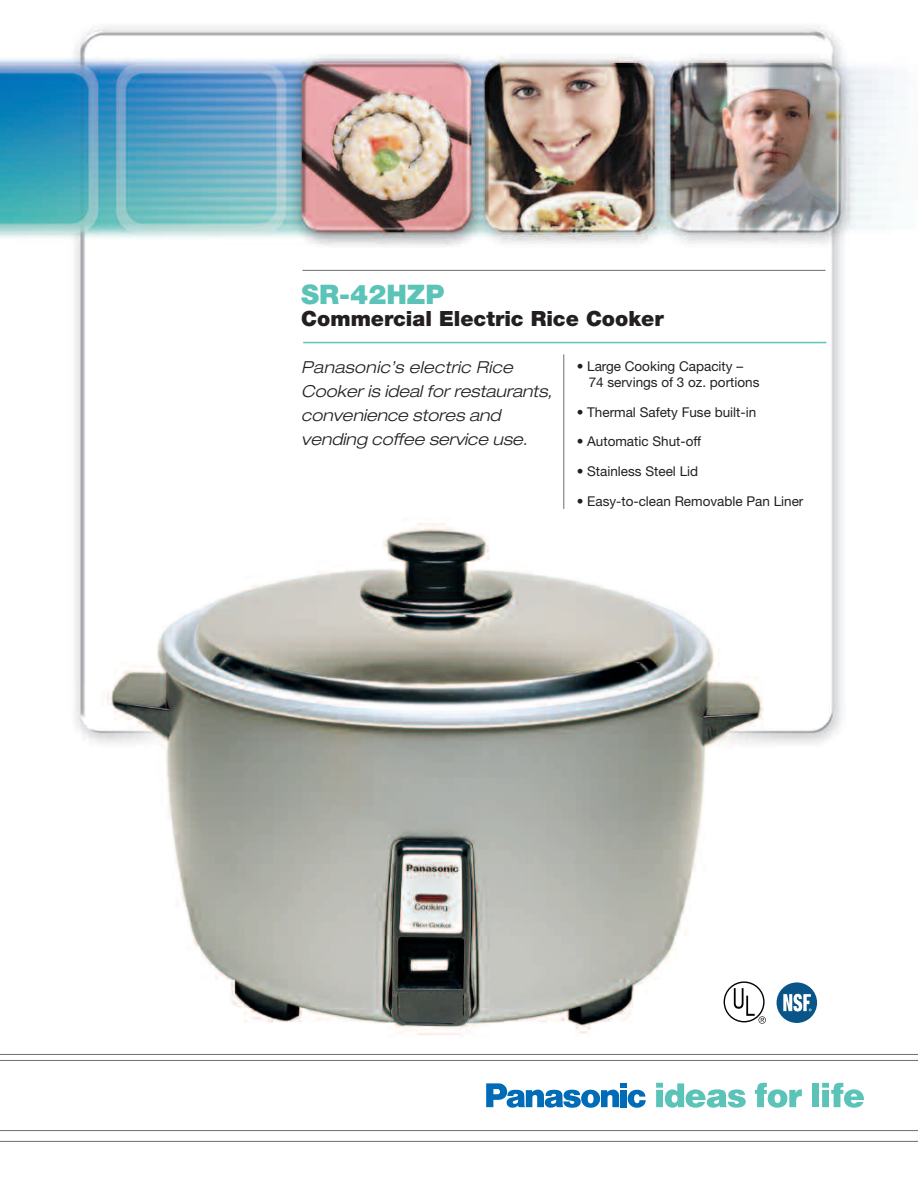
<style>
.page{position:relative;width:918px;height:1188px;background:#fff}
.page>*{position:absolute;margin:0;border:0;box-sizing:border-box;transform-origin:0 0}
.t1{font:900 27px "Helvetica Neue";color:#5bc3b7}
.t2{font:900 21px "Helvetica Neue";color:#231f20}
.t3{font:italic 300 expanded 16.5px/24px "Helvetica Neue";color:#231f20}
.t4{font:13.5px/16.2px "Helvetica Neue";color:#231f20}
</style>
<div class="page">
<img style="left:0;top:26px;width:918px;height:1115px">
<hr style="left:303px;top:342px;width:523px;height:1px;background:#5bc3b7">
<hr style="left:563px;top:354px;width:1px;height:155px;background:#6c6d70">
<hr style="left:302px;top:270px;width:524px;height:1px;background:#6c6d70">
<svg style="left:486px;top:1083px;width:160px;height:25px"></svg>
<svg style="left:656px;top:1083px;width:90px;height:25px"></svg>
<svg style="left:755px;top:1083px;width:47px;height:25px"></svg>
<div style="left:812px;top:1083px;width:7px;height:24px;background:#5bc3b7"></div>
<svg style="left:822px;top:1083px;width:42px;height:25px"></svg>
<hr style="left:0;top:1054px;width:918px;height:1px;background:#6c6d70">
<hr style="left:0;top:1060px;width:918px;height:1px;background:#6c6d70">
<hr style="left:0;top:1130px;width:918px;height:1px;background:#6c6d70">
<hr style="left:0;top:1141px;width:918px;height:1px;background:#6c6d70">
<div style="left:777px;top:982px;width:40px;height:41px;background:#0a5588;border-radius:50%"></div>
<svg style="left:783px;top:994px;width:29px;height:17px"></svg>
<div style="left:724px;top:981px;width:41px;height:41px;border:1px solid #000;border-radius:50%"></div>
<svg style="left:734px;top:988px;width:32px;height:36px"></svg>
<h1 class="t1" style="left:301px;top:284px;width:145px">SR-42HZP</h1>
<h2 class="t2" style="left:301px;top:311px;width:364px">Commercial Electric Rice Cooker</h2>
<p class="t3" style="left:301px;top:357px;width:252px">Panasonic’s electric Rice<br>Cooker is ideal for restaurants, convenience stores and vending coffee service use.</p>
<p class="t4" style="left:589px;top:359px;width:172px;text-indent:-12px">• Large Cooking Capacity –<br>74 servings of 3 oz. portions</p>
<p class="t4" style="left:577px;top:405px;width:181px">• Thermal Safety Fuse built-in</p>
<p class="t4" style="left:577px;top:435px;width:126px">• Automatic Shut-off</p>
<p class="t4" style="left:577px;top:464px;width:123px">• Stainless Steel Lid</p>
<p class="t4" style="left:577px;top:494px;width:228px">• Easy-to-clean Removable Pan Liner</p>
</div>
